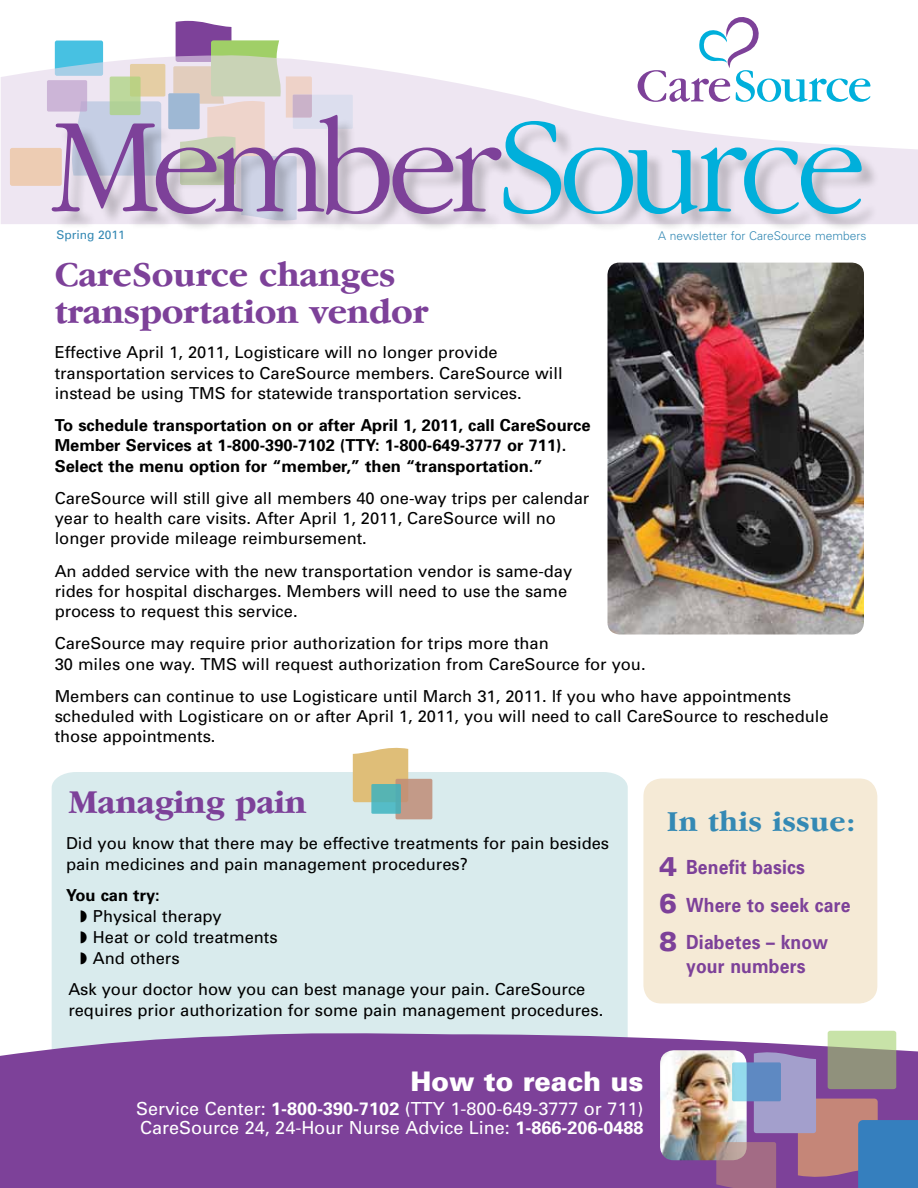
<style>
.page{position:relative;width:918px;height:1188px;background:#fff}
.page>*{position:absolute;margin:0;border:0;box-sizing:border-box;transform-origin:0 0}
.t1{font:700 36px/37.5px "Garamond IT Cby BT";letter-spacing:-.01em;color:#7d4199}
.t2{font:700 34.5px "Garamond IT Cby BT";letter-spacing:-.01em;color:#7d4199}
.t3{font:700 30px "Garamond IT Cby BT";letter-spacing:.01em;color:#3489b4}
.t4{font:900 27px "Univers";letter-spacing:-.01em;color:#fff}
.t5{font:700 19.5px/37.5px "Univers";letter-spacing:.01em;color:#7d4199;scale:.9 1}
.t6{font:18px/19.5px "Univers";color:#fff}
.t7{font:16.5px/20.2px "Univers";color:#000}
.t8{font:700 16.5px/20.2px "Univers";color:#000}
.t9{font:300 12px "Univers";color:#3489b4}
.t10{font:12px "Univers";color:#3489b4}
.s1{font-weight:700}
.s2{font-weight:900;font-stretch:expanded;font-size:27px}
</style>
<div class="page">
<div style="left:52px;top:772px;width:576px;height:260px;background:#d9ebed"></div>
<div style="left:643px;top:778px;width:234px;height:226px;background:#f5ead6;border-radius:18px"></div>
<img style="left:608px;top:263px;width:256px;height:371px">
<div style="left:0;top:1032px;width:918px;height:156px;background:#7d4199"></div>
<img style="left:660px;top:1050px;width:87px;height:110px">
<svg style="left:1px;top:69px;width:917px;height:155px;fill:#eee6f2"></svg>
<svg style="left:828px;top:1031px;width:68px;height:58px"></svg>
<svg style="left:716px;top:1052px;width:202px;height:136px;background:#927e9f"></svg>
<svg style="left:732px;top:1062px;width:49px;height:39px;background:#6fa1ce"></svg>
<div style="left:54px;top:117px;width:826px;height:115px;background:#000;opacity:.21"></div>
<svg style="left:52px;top:17px;width:818px;height:204px"></svg>
<div style="left:47px;top:80px;width:40px;height:32px;background:#ccb5d7;border-radius:2px"></div>
<div style="left:130px;top:64px;width:35px;height:33px;background:#e5cea4;border-radius:2px"></div>
<svg style="left:110px;top:77px;width:31px;height:38px"></svg>
<div style="left:396px;top:779px;width:36px;height:40px;background:#c39a88;border-radius:2px"></div>
<svg style="left:353px;top:747px;width:55px;height:67px;background:#bdbe95"></svg>
<p class="t10" style="left:56px;top:228px;width:70px">Spring 2011</p>
<p class="t9" style="left:658px;top:229px;width:210px">A newsletter for CareSource members</p>
<h1 class="t1" style="left:55px;top:255px;width:375px">CareSource changes transportation vendor</h1>
<p class="t7" style="left:55px;top:343px;width:509px">Effective April 1, 2011, Logisticare will no longer provide transportation services to CareSource members. CareSource will instead be using TMS for statewide transportation services.</p>
<p class="t8" style="left:55px;top:415px;width:537px">To schedule transportation on or after April 1, 2011, call CareSource<br>Member Services at 1-800-390-7102 (TTY: 1-800-649-3777 or 711).<br>Select the menu option for “member,” then “transportation.”</p>
<p class="t7" style="left:55px;top:488px;width:536px">CareSource will still give all members 40 one-way trips per calendar year to health care visits. After April 1, 2011, CareSource will no longer provide mileage reimbursement.</p>
<p class="t7" style="left:55px;top:561px;width:519px">An added service with the new transportation vendor is same-day rides for hospital discharges. Members will need to use the same process to request this service.</p>
<p class="t7" style="left:55px;top:634px;width:592px">CareSource may require prior authorization for trips more than<br>30 miles one way. TMS will request authorization from CareSource for you.</p>
<p class="t7" style="left:55px;top:686px;width:775px">Members can continue to use Logisticare until March 31, 2011. If you who have appointments scheduled with Logisticare on or after April 1, 2011, you will need to call CareSource to reschedule those appointments.</p>
<h2 class="t2" style="left:68px;top:783px;width:240px">Managing pain</h2>
<p class="t7" style="left:66px;top:833px;width:545px;line-height:21px">Did you know that there may be effective treatments for pain besides pain medicines and pain management procedures?</p>
<p class="t7" style="left:80px;top:885px;width:199px;line-height:21px;text-indent:-14px"><span class="s1">You can try:<br></span>◗ Physical therapy<br>◗ Heat or cold treatments ◗ And others</p>
<p class="t7" style="left:68px;top:979px;width:536px;line-height:21px">Ask your doctor how you can best manage your pain. CareSource requires prior authorization for some pain management procedures.</p>
<h3 class="t3" style="left:667px;top:804px;width:190px">In this issue:</h3>
<p class="t5" style="left:659px;top:848px;width:214px"><span class="s2">4</span> Benefit basics<br><span class="s2">6</span> Where to seek care<br><span class="s2">8</span> Diabetes – know</p>
<p class="t5" style="left:686px;top:948px;width:134px">your numbers</p>
<h3 class="t4" style="left:411px;top:1065px;width:234px">How to reach us</h3>
<p class="t6" style="left:136px;top:1099px;width:509px">Service Center: <span class="s1">1-800-390-7102</span> (TTY 1-800-649-3777 or 711)<br>CareSource 24, 24-Hour Nurse Advice Line: <span class="s1">1-866-206-0488</span></p>
</div>
